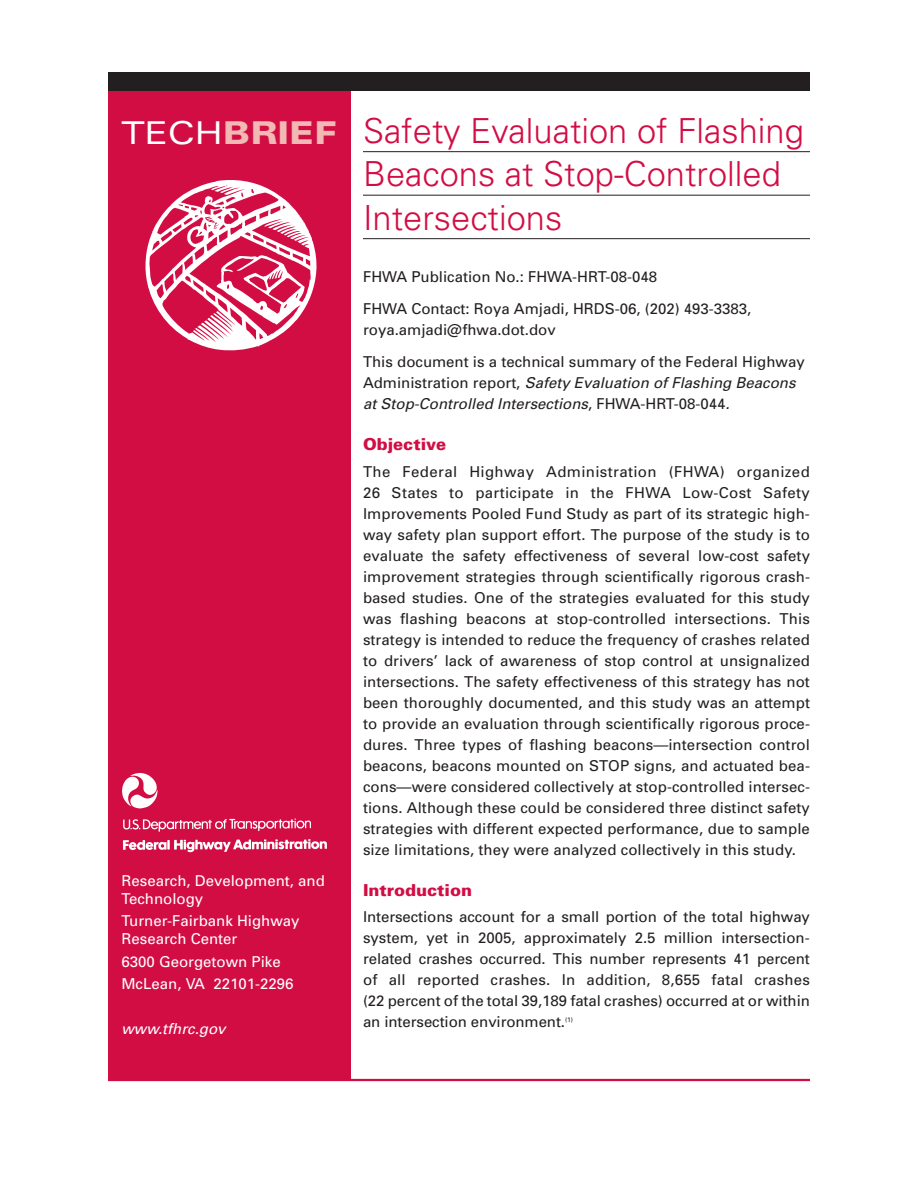
<style>
.page{position:relative;width:918px;height:1188px;background:#fff}
.page>*{position:absolute;margin:0;border:0;box-sizing:border-box;transform-origin:0 0}
.t1{font:300 34.5px/43.5px "Univers";color:#d20d44}
.t2{font:900 16.5px "Univers";color:#d20d44}
.t3{font:15px/21px "Univers";color:#231f20}
.t4{font:15px/18px "Univers";color:#fff}
.t5{font:italic 15px/21px "Univers";color:#231f20}
.t6{font:italic 15px "Univers";color:#fff}
.t7{font:6.6px "Univers";color:#231f20}
.s1{font-weight:400;font-stretch:expanded;font-size:31.5px;color:#fff}
.s2{font-weight:900;font-stretch:expanded;font-size:31.5px;color:#f1b8b4}
.s3{font-style:normal}
</style>
<div class="page">
<hr style="left:108px;top:1079px;width:702px;height:2px;background:#d20d44">
<div style="left:108px;top:86px;width:243px;height:994px;background:#d20d44"></div>
<hr style="left:363px;top:151px;width:447px;height:1px;background:#231f20">
<hr style="left:363px;top:195px;width:447px;height:1px;background:#231f20">
<hr style="left:363px;top:238px;width:447px;height:1px;background:#231f20">
<div style="left:108px;top:72px;width:702px;height:19px;background:#231f20"></div>
<img style="left:122px;top:772px;width:205px;height:81px">
<svg style="left:146px;top:180px;width:170px;height:170px"></svg>
<h1 class="t1" style="left:363px;top:108px;width:442px;text-indent:-242px"><span class="s1">TECH</span><span class="s2">BRIEF</span> Safety Evaluation of Flashing<br>Beacons at Stop-Controlled<br>Intersections</h1>
<p class="t4" style="left:122px;top:871px;width:205px">Research, Development, and<br>Technology</p>
<p class="t4" style="left:122px;top:912px;width:180px">Turner-Fairbank Highway<br>Research Center</p>
<p class="t4" style="left:122px;top:950px;width:174px;line-height:22.5px">6300 Georgetown Pike<br>McLean, VA 22101-2296</p>
<p class="t6" style="left:122px;top:1020px;width:106px">www.tfhrc.gov</p>
<p class="t3" style="left:363px;top:261px;width:390px;line-height:31.8px">FHWA Publication No.: FHWA-HRT-08-048<br>FHWA Contact: Roya Amjadi, HRDS-06, (202) 493-3383,</p>
<p class="t3" style="left:363px;top:314px;width:443px;line-height:31.8px">roya.amjadi@fhwa.dot.dov<br>This document is a technical summary of the Federal Highway</p>
<p class="t5" style="left:363px;top:372px;width:434px"><span class="s3">Administration report,</span> Safety Evaluation of Flashing Beacons at Stop-Controlled Intersections<span class="s3">, FHWA-HRT-08-044</span>.</p>
<p class="t2" style="left:363px;top:434px;width:85px">Objective</p>
<p class="t3" style="left:363px;top:460px;width:449px;text-align:justify">The Federal Highway Administration (FHWA) organized 26 States to participate in the FHWA Low-Cost Safety Improvements Pooled Fund Study as part of its strategic high&shy;way safety plan support effort. The purpose of the study is to evaluate the safety effectiveness of several low-cost safety improvement strategies through scientifically rigorous crash&shy;based studies. One of the strategies evaluated for this study was flashing beacons at stop-controlled intersections. This strategy is intended to reduce the frequency of crashes related to drivers’ lack of awareness of stop control at unsignalized intersections. The safety effectiveness of this strategy has not been thoroughly documented, and this study was an attempt to provide an evaluation through scientifically rigorous proce&shy;dures. Three types of flashing beacons—intersection control beacons, beacons mounted on STOP signs, and actuated bea&shy;cons—were considered collectively at stop-controlled intersec&shy;tions. Although these could be considered three distinct safety strategies with different expected performance, due to sample size limitations, they were analyzed collectively in this study.</p>
<p class="t2" style="left:363px;top:880px;width:111px">Introduction</p>
<p class="t3" style="left:363px;top:906px;width:448px;text-align:justify">Intersections account for a small portion of the total highway system, yet in 2005, approximately 2.5 million intersection&shy;related crashes occurred. This number represents 41 percent of all reported crashes. In addition, 8,655 fatal crashes (22 percent of the total 39,189 fatal crashes) occurred at or within an intersection environment.</p>
<p class="t7" style="left:565px;top:1016px;width:9px">(1)</p>
</div>
